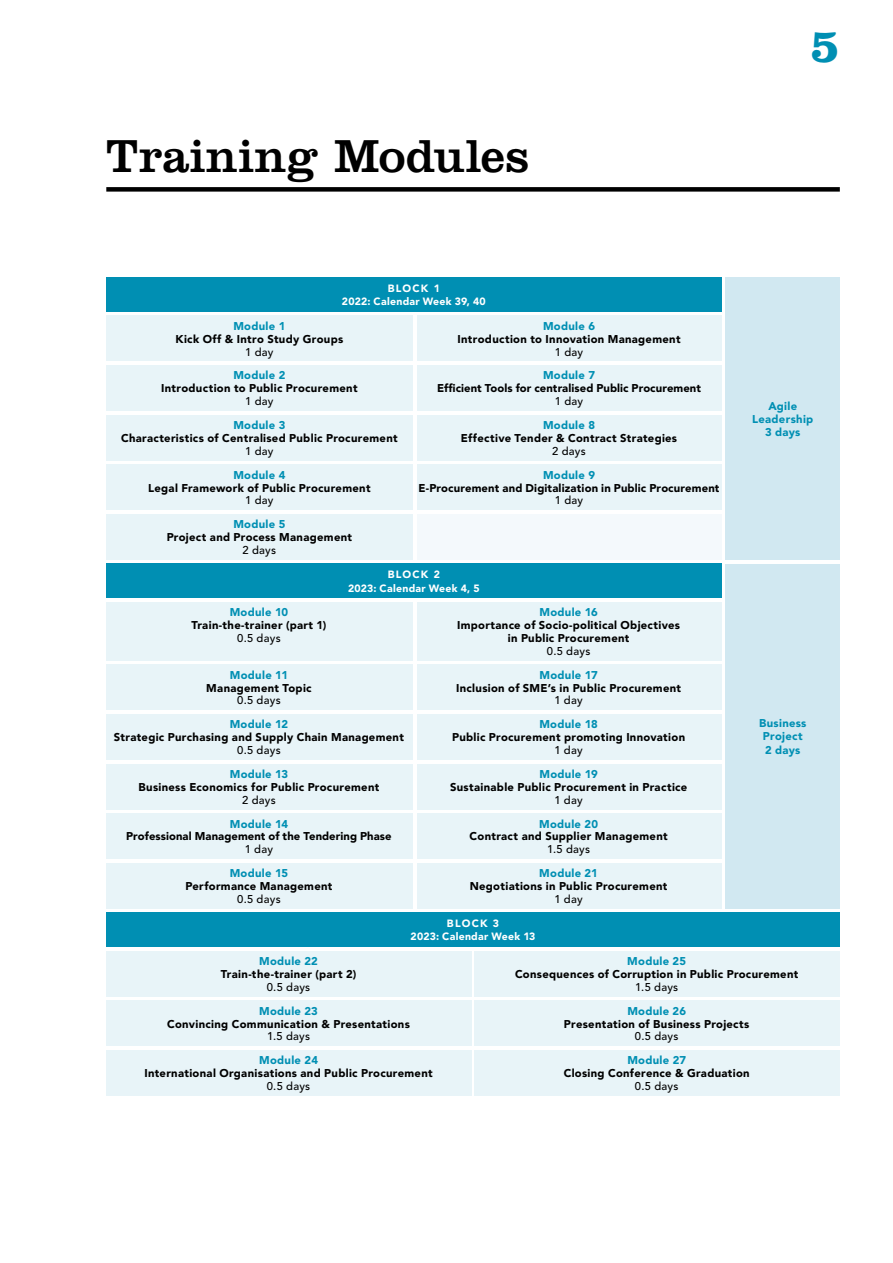
<style>
.page{position:relative;width:893px;height:1263px;background:#fff}
.page>*{position:absolute;margin:0;border:0;box-sizing:border-box;transform-origin:0 0}
.WU17_Headline_A4{font:48px "Clarendon LT Std";letter-spacing:.005em;color:#000}
.t1{font:700 48px "Clarendon LT Std";color:#008fb3}
.WU_Copy{font:900 11.25px/12.9px "Avenir LT Std";letter-spacing:.025em;color:#000;text-align:center}
.WU_Copy-2{font:900 11.25px/12.9px "Avenir LT Std";letter-spacing:.025em;color:#008fb3;text-align:center}
.WU_Copy-3{font:500 11.25px "Avenir LT Std";letter-spacing:.025em;color:#000}
.WU_Copy-4{font:900 11.25px "Avenir LT Std";letter-spacing:.005em;color:#000}
.WU_Zwiti_1__Versal{font:900 10.5px/13.5px "Avenir LT Std";letter-spacing:.025em;color:#fff;text-align:center}
</style>
<div class="page">
<div style="left:417px;top:316px;width:304px;height:45px;background:#e8f4f8"></div>
<div style="left:417px;top:415px;width:304px;height:45px;background:#e8f4f8"></div>
<div style="left:417px;top:514px;width:304px;height:46px;background:#f4f9fc"></div>
<div style="left:417px;top:365px;width:304px;height:46px;background:#e8f4f8"></div>
<div style="left:417px;top:465px;width:304px;height:45px;background:#e8f4f8"></div>
<div style="left:106px;top:316px;width:306px;height:45px;background:#e8f4f8"></div>
<div style="left:106px;top:602px;width:306px;height:58px;background:#e8f4f8"></div>
<div style="left:106px;top:951px;width:366px;height:45px;background:#e8f4f8"></div>
<div style="left:106px;top:415px;width:306px;height:45px;background:#e8f4f8"></div>
<div style="left:106px;top:714px;width:306px;height:46px;background:#e8f4f8"></div>
<div style="left:417px;top:602px;width:304px;height:58px;background:#e8f4f8"></div>
<div style="left:417px;top:764px;width:304px;height:45px;background:#e8f4f8"></div>
<div style="left:106px;top:1050px;width:366px;height:45px;background:#e8f4f8"></div>
<div style="left:106px;top:514px;width:306px;height:46px;background:#e8f4f8"></div>
<div style="left:106px;top:813px;width:306px;height:46px;background:#e8f4f8"></div>
<div style="left:417px;top:714px;width:304px;height:46px;background:#e8f4f8"></div>
<div style="left:417px;top:863px;width:304px;height:45px;background:#e8f4f8"></div>
<div style="left:474px;top:1000px;width:366px;height:46px;background:#e8f4f8"></div>
<div style="left:474px;top:1050px;width:366px;height:45px;background:#e8f4f8"></div>
<div style="left:106px;top:365px;width:306px;height:46px;background:#e8f4f8"></div>
<div style="left:106px;top:665px;width:306px;height:45px;background:#e8f4f8"></div>
<div style="left:106px;top:1000px;width:366px;height:46px;background:#e8f4f8"></div>
<div style="left:106px;top:465px;width:306px;height:45px;background:#e8f4f8"></div>
<div style="left:106px;top:764px;width:306px;height:45px;background:#e8f4f8"></div>
<div style="left:417px;top:665px;width:304px;height:45px;background:#e8f4f8"></div>
<div style="left:417px;top:813px;width:304px;height:46px;background:#e8f4f8"></div>
<div style="left:474px;top:951px;width:366px;height:45px;background:#e8f4f8"></div>
<div style="left:106px;top:863px;width:306px;height:45px;background:#e8f4f8"></div>
<div style="left:726px;top:277px;width:114px;height:283px;background:#d1e8f1"></div>
<div style="left:726px;top:564px;width:114px;height:344px;background:#d1e8f1"></div>
<div style="left:106px;top:277px;width:615px;height:34px;background:#008fb3"></div>
<div style="left:106px;top:564px;width:615px;height:34px;background:#008fb3"></div>
<div style="left:106px;top:913px;width:734px;height:34px;background:#008fb3"></div>
<div style="left:106px;top:187px;width:734px;height:5px;background:#000"></div>
<p class="WU17_Headline_A4" style="left:106px;top:128px;width:424px">Training Modules</p>
<h1 class="t1" style="left:810px;top:16px;width:31px">5</h1>
<p class="WU_Zwiti_1__Versal" style="left:342px;top:281px;width:145px">BLOCK 1<br>2022: Calendar Week 39, 40</p>
<p class="WU_Copy-2" style="left:233px;top:319px;width:53px">Module 1</p>
<p class="WU_Copy" style="left:176px;top:332px;width:169px">Kick Off &amp; Intro Study Groups</p>
<p class="WU_Copy-3" style="left:245px;top:345px;width:30px">1 day</p>
<p class="WU_Copy-2" style="left:543px;top:319px;width:53px">Module 6</p>
<p class="WU_Copy" style="left:457px;top:332px;width:225px">Introduction to Innovation Management</p>
<p class="WU_Copy-3" style="left:555px;top:345px;width:30px">1 day</p>
<p class="WU_Copy-2" style="left:233px;top:369px;width:53px">Module 2</p>
<p class="WU_Copy" style="left:161px;top:382px;width:198px">Introduction to Public Procurement</p>
<p class="WU_Copy-3" style="left:245px;top:395px;width:30px">1 day</p>
<p class="WU_Copy-2" style="left:543px;top:369px;width:53px">Module 7</p>
<p class="WU_Copy-4" style="left:437px;top:382px;width:265px">Efficient Tools for centralised Public Procurement</p>
<p class="WU_Copy-3" style="left:555px;top:395px;width:30px">1 day</p>
<p class="WU_Copy-2" style="left:233px;top:419px;width:53px">Module 3</p>
<p class="WU_Copy" style="left:121px;top:431px;width:278px">Characteristics of Centralised Public Procurement</p>
<p class="WU_Copy-3" style="left:245px;top:444px;width:30px">1 day</p>
<p class="WU_Copy-2" style="left:543px;top:419px;width:53px">Module 8</p>
<p class="WU_Copy" style="left:461px;top:431px;width:218px">Effective Tender &amp; Contract Strategies</p>
<p class="WU_Copy-3" style="left:552px;top:444px;width:35px">2 days</p>
<p class="WU_Copy-2" style="left:233px;top:468px;width:53px">Module 4</p>
<p class="WU_Copy" style="left:148px;top:481px;width:224px">Legal Framework of Public Procurement</p>
<p class="WU_Copy-3" style="left:245px;top:494px;width:30px">1 day</p>
<p class="WU_Copy-2" style="left:543px;top:468px;width:53px">Module 9</p>
<p class="WU_Copy" style="left:419px;top:481px;width:302px">E-Procurement and Digitalization in Public Procurement</p>
<p class="WU_Copy-3" style="left:555px;top:494px;width:30px">1 day</p>
<p class="WU_Copy-2" style="left:233px;top:518px;width:53px">Module 5</p>
<p class="WU_Copy" style="left:167px;top:531px;width:187px">Project and Process Management</p>
<p class="WU_Copy-3" style="left:243px;top:544px;width:35px">2 days</p>
<p class="WU_Copy-2" style="left:230px;top:606px;width:60px">Module 10</p>
<p class="WU_Copy" style="left:191px;top:619px;width:137px">Train-the-trainer (part 1)</p>
<p class="WU_Copy-3" style="left:237px;top:631px;width:45px">0.5 days</p>
<p class="WU_Copy-2" style="left:230px;top:668px;width:60px">Module 11</p>
<p class="WU_Copy" style="left:206px;top:681px;width:107px">Management Topic</p>
<p class="WU_Copy-3" style="left:237px;top:694px;width:45px">0.5 days</p>
<p class="WU_Zwiti_1__Versal" style="left:348px;top:568px;width:133px">BLOCK 2<br>2023: Calendar Week 4, 5</p>
<p class="WU_Copy-2" style="left:539px;top:606px;width:60px">Module 16</p>
<p class="WU_Copy" style="left:457px;top:619px;width:224px">Importance of Socio-political Objectives in Public Procurement</p>
<p class="WU_Copy-3" style="left:547px;top:644px;width:45px">0.5 days</p>
<p class="WU_Copy-2" style="left:539px;top:668px;width:60px">Module 17</p>
<p class="WU_Copy" style="left:456px;top:681px;width:227px">Inclusion of SME’s in Public Procurement</p>
<p class="WU_Copy-3" style="left:554px;top:694px;width:30px">1 day</p>
<p class="WU_Copy-2" style="left:230px;top:718px;width:60px">Module 12</p>
<p class="WU_Copy" style="left:114px;top:731px;width:291px">Strategic Purchasing and Supply Chain Management</p>
<p class="WU_Copy-3" style="left:237px;top:744px;width:45px">0.5 days</p>
<p class="WU_Copy-2" style="left:539px;top:718px;width:60px">Module 18</p>
<p class="WU_Copy" style="left:452px;top:731px;width:234px">Public Procurement promoting Innovation</p>
<p class="WU_Copy-3" style="left:554px;top:744px;width:30px">1 day</p>
<p class="WU_Copy-2" style="left:230px;top:767px;width:60px">Module 13</p>
<p class="WU_Copy" style="left:139px;top:780px;width:242px">Business Economics for Public Procurement</p>
<p class="WU_Copy-3" style="left:242px;top:793px;width:35px">2 days</p>
<p class="WU_Copy-2" style="left:539px;top:767px;width:60px">Module 19</p>
<p class="WU_Copy" style="left:450px;top:780px;width:239px">Sustainable Public Procurement in Practice</p>
<p class="WU_Copy-3" style="left:554px;top:793px;width:30px">1 day</p>
<p class="WU_Copy-2" style="left:230px;top:817px;width:60px">Module 14</p>
<p class="WU_Copy-4" style="left:126px;top:830px;width:267px">Professional Management of the Tendering Phase</p>
<p class="WU_Copy-3" style="left:245px;top:843px;width:30px">1 day</p>
<p class="WU_Copy-2" style="left:539px;top:817px;width:60px">Module 20</p>
<p class="WU_Copy" style="left:470px;top:830px;width:200px">Contract and Supplier Management</p>
<p class="WU_Copy-3" style="left:547px;top:843px;width:45px">1.5 days</p>
<p class="WU_Copy-2" style="left:230px;top:867px;width:60px">Module 15</p>
<p class="WU_Copy" style="left:185px;top:880px;width:149px">Performance Management</p>
<p class="WU_Copy-3" style="left:237px;top:892px;width:45px">0.5 days</p>
<p class="WU_Copy-2" style="left:539px;top:867px;width:60px">Module 21</p>
<p class="WU_Copy" style="left:470px;top:880px;width:199px">Negotiations in Public Procurement</p>
<p class="WU_Copy-3" style="left:554px;top:892px;width:30px">1 day</p>
<p class="WU_Zwiti_1__Versal" style="left:411px;top:916px;width:126px">BLOCK 3<br>2023: Calendar Week 13</p>
<p class="WU_Copy-2" style="left:752px;top:399px;width:63px">Agile<br>Leadership<br>3 days</p>
<p class="WU_Copy-2" style="left:759px;top:716px;width:49px;line-height:13.5px">Business<br>Project<br>2 days</p>
<p class="WU_Copy-2" style="left:259px;top:955px;width:60px">Module 22</p>
<p class="WU_Copy" style="left:221px;top:967px;width:137px">Train-the-trainer (part 2)</p>
<p class="WU_Copy-3" style="left:267px;top:980px;width:45px">0.5 days</p>
<p class="WU_Copy-2" style="left:259px;top:1004px;width:60px">Module 23</p>
<p class="WU_Copy" style="left:167px;top:1017px;width:244px">Convincing Communication &amp; Presentations</p>
<p class="WU_Copy-3" style="left:267px;top:1030px;width:45px">1.5 days</p>
<p class="WU_Copy-2" style="left:259px;top:1054px;width:60px">Module 24</p>
<p class="WU_Copy" style="left:144px;top:1067px;width:290px">International Organisations and Public Procurement</p>
<p class="WU_Copy-3" style="left:267px;top:1080px;width:45px">0.5 days</p>
<p class="WU_Copy-2" style="left:627px;top:955px;width:60px">Module 25</p>
<p class="WU_Copy" style="left:515px;top:967px;width:285px">Consequences of Corruption in Public Procurement</p>
<p class="WU_Copy-3" style="left:635px;top:980px;width:45px">1.5 days</p>
<p class="WU_Copy-2" style="left:627px;top:1004px;width:60px">Module 26</p>
<p class="WU_Copy" style="left:564px;top:1017px;width:187px">Presentation of Business Projects</p>
<p class="WU_Copy-3" style="left:635px;top:1030px;width:45px">0.5 days</p>
<p class="WU_Copy-2" style="left:627px;top:1054px;width:60px">Module 27</p>
<p class="WU_Copy" style="left:564px;top:1067px;width:188px">Closing Conference &amp; Graduation</p>
<p class="WU_Copy-3" style="left:635px;top:1080px;width:45px">0.5 days</p>
</div>
